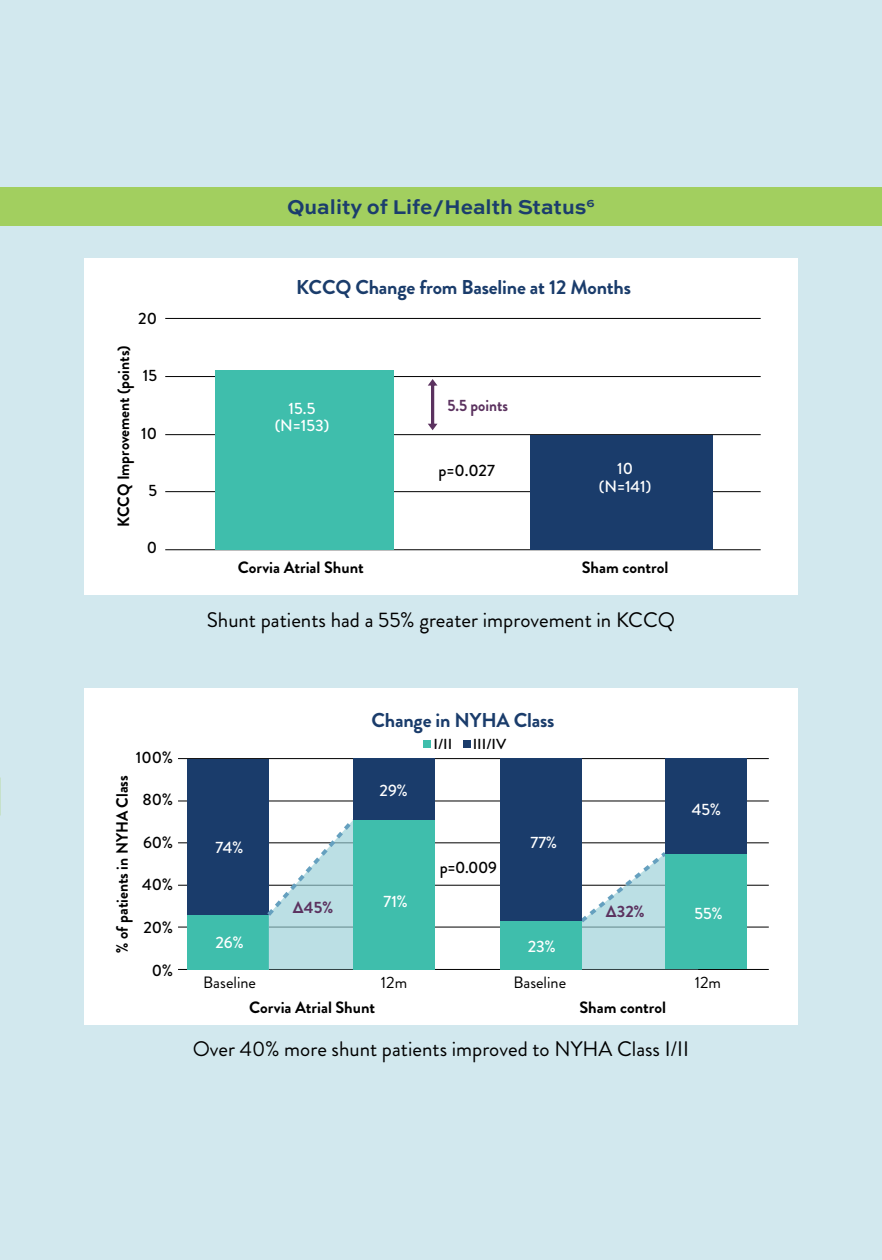
<style>
.page{position:relative;width:882px;height:1260px;background:#d2e8ee}
.page>*{position:absolute;margin:0;border:0;box-sizing:border-box;transform-origin:0 0}
.t1{font:21px "Brandon Grotesque";color:#000}
.t2{font:700 21px "Sweet Sans Pro";color:#1b3d6d}
.t3{font:700 19.95px "Brandon Grotesque";letter-spacing:-.01em;color:#1a3c6b}
.t4{font:700 16.45px "Brandon Grotesque";color:#000}
.t5{font:700 16.45px "Brandon Grotesque";color:#000;scale:.95 1}
.t6{font:500 16.45px/17.5px "Brandon Grotesque";color:#fff;text-align:center}
.t7{font:500 16.45px "Brandon Grotesque";color:#000}
.t8{font:16.45px "Brandon Grotesque";color:#000}
.t9{font:700 16.45px "Brandon Grotesque";color:#5b325f;scale:.94 1}
.t10{font:700 16.45px "Brandon Grotesque";color:#5b325f}
.t11{font:500 14.53px "Brandon Grotesque";color:#000;scale:1.05 1}
</style>
<div class="page">
<div style="left:84px;top:258px;width:714px;height:337px;background:#fff"></div>
<svg style="left:428px;top:379px;width:9px;height:51px"></svg>
<hr style="left:165px;top:549px;width:596px;height:1px;background:#000">
<hr style="left:165px;top:491px;width:596px;height:1px;background:#000">
<hr style="left:165px;top:434px;width:596px;height:1px;background:#000">
<hr style="left:165px;top:376px;width:596px;height:1px;background:#000">
<hr style="left:165px;top:318px;width:596px;height:1px;background:#000">
<div style="left:216px;top:370px;width:178px;height:180px;background:#3fbeac"></div>
<div style="left:530px;top:435px;width:183px;height:115px;background:#1a3c6b"></div>
<div style="left:0;top:187px;width:882px;height:38px;background:#a2cf5f"></div>
<div style="left:84px;top:689px;width:714px;height:336px;background:#fff"></div>
<hr style="left:178px;top:927px;width:591px;height:1px;background:#000">
<hr style="left:178px;top:885px;width:591px;height:1px;background:#000">
<hr style="left:178px;top:843px;width:591px;height:1px;background:#000">
<hr style="left:178px;top:801px;width:591px;height:1px;background:#000">
<hr style="left:178px;top:758px;width:591px;height:1px;background:#000">
<hr style="left:178px;top:969px;width:591px;height:1px;background:#000">
<svg style="left:582px;top:852px;width:83px;height:117px"></svg>
<div style="left:501px;top:921px;width:81px;height:48px;background:#3fbeac"></div>
<div style="left:501px;top:758px;width:81px;height:163px;background:#1a3c6b"></div>
<div style="left:665px;top:853px;width:81px;height:116px;background:#3fbeac"></div>
<div style="left:665px;top:758px;width:81px;height:95px;background:#1a3c6b"></div>
<div style="left:187px;top:915px;width:82px;height:54px;background:#3fbeac"></div>
<div style="left:187px;top:759px;width:82px;height:156px;background:#1a3c6b"></div>
<svg style="left:267px;top:819px;width:86px;height:150px"></svg>
<div style="left:353px;top:820px;width:82px;height:149px;background:#3fbeac"></div>
<div style="left:353px;top:759px;width:82px;height:61px;background:#1a3c6b"></div>
<div style="left:463px;top:741px;width:7px;height:7px;background:#1a3c6b"></div>
<div style="left:423px;top:741px;width:8px;height:7px;background:#3fbeac"></div>
<p class="t7" style="left:138px;top:307px;width:20px">20</p>
<p class="t5" style="left:112px;top:527px;width:193px;rotate:-90deg">KCCQ Improvement (points)</p>
<p class="t7" style="left:143px;top:364px;width:16px">15</p>
<p class="t7" style="left:141px;top:422px;width:17px">10</p>
<p class="t7" style="left:148px;top:479px;width:10px">5</p>
<p class="t7" style="left:147px;top:536px;width:12px">0</p>
<p class="t2" style="left:287px;top:191px;width:309px">Quality of Life/Health Status<sup>6</sup></p>
<p class="t3" style="left:296px;top:274px;width:337px">KCCQ Change from Baseline at 12 Months</p>
<p class="t6" style="left:275px;top:400px;width:56px">15.5 (N=153)</p>
<p class="t4" style="left:238px;top:556px;width:127px">Corvia Atrial Shunt</p>
<p class="t9" style="left:447px;top:393px;width:66px">5.5 points</p>
<p class="t7" style="left:439px;top:459px;width:58px">p=0.027</p>
<p class="t6" style="left:599px;top:460px;width:54px">10 (N=141)</p>
<p class="t4" style="left:582px;top:556px;width:88px">Sham control</p>
<p class="t1" style="left:207px;top:605px;width:470px">Shunt patients had a 55% greater improvement in KCCQ</p>
<p class="t7" style="left:136px;top:746px;width:39px">100%</p>
<p class="t7" style="left:142px;top:788px;width:32px">80%</p>
<p class="t7" style="left:143px;top:831px;width:32px">60%</p>
<p class="t7" style="left:142px;top:873px;width:33px">40%</p>
<p class="t7" style="left:143px;top:916px;width:31px">20%</p>
<p class="t7" style="left:152px;top:959px;width:23px">0%</p>
<p class="t5" style="left:111px;top:953px;width:188px;rotate:-90deg">% of patients in NYHA Class</p>
<p class="t3" style="left:372px;top:707px;width:184px">Change in NYHA Class</p>
<p class="t11" style="left:434px;top:734px;width:19px">I/II</p>
<p class="t11" style="left:473px;top:734px;width:33px">III/IV</p>
<p class="t6" style="left:216px;top:839px;width:29px">74%</p>
<p class="t6" style="left:215px;top:934px;width:30px">26%</p>
<p class="t10" style="left:292px;top:896px;width:42px">Δ45%</p>
<p class="t6" style="left:380px;top:782px;width:30px">29%</p>
<p class="t6" style="left:384px;top:893px;width:26px">71%</p>
<p class="t8" style="left:203px;top:971px;width:54px">Baseline</p>
<p class="t8" style="left:381px;top:971px;width:28px">12m</p>
<p class="t4" style="left:249px;top:996px;width:127px">Corvia Atrial Shunt</p>
<p class="t7" style="left:440px;top:856px;width:58px">p=0.009</p>
<p class="t6" style="left:530px;top:833px;width:28px">77%</p>
<p class="t6" style="left:528px;top:938px;width:30px">23%</p>
<p class="t10" style="left:605px;top:900px;width:41px">Δ32%</p>
<p class="t6" style="left:692px;top:801px;width:31px">45%</p>
<p class="t6" style="left:694px;top:905px;width:30px">55%</p>
<p class="t8" style="left:513px;top:971px;width:54px">Baseline</p>
<p class="t8" style="left:695px;top:971px;width:28px">12m</p>
<p class="t4" style="left:579px;top:996px;width:88px">Sham control</p>
<p class="t1" style="left:193px;top:1035px;width:498px">Over 40% more shunt patients improved to NYHA Class I/II</p>
</div>
